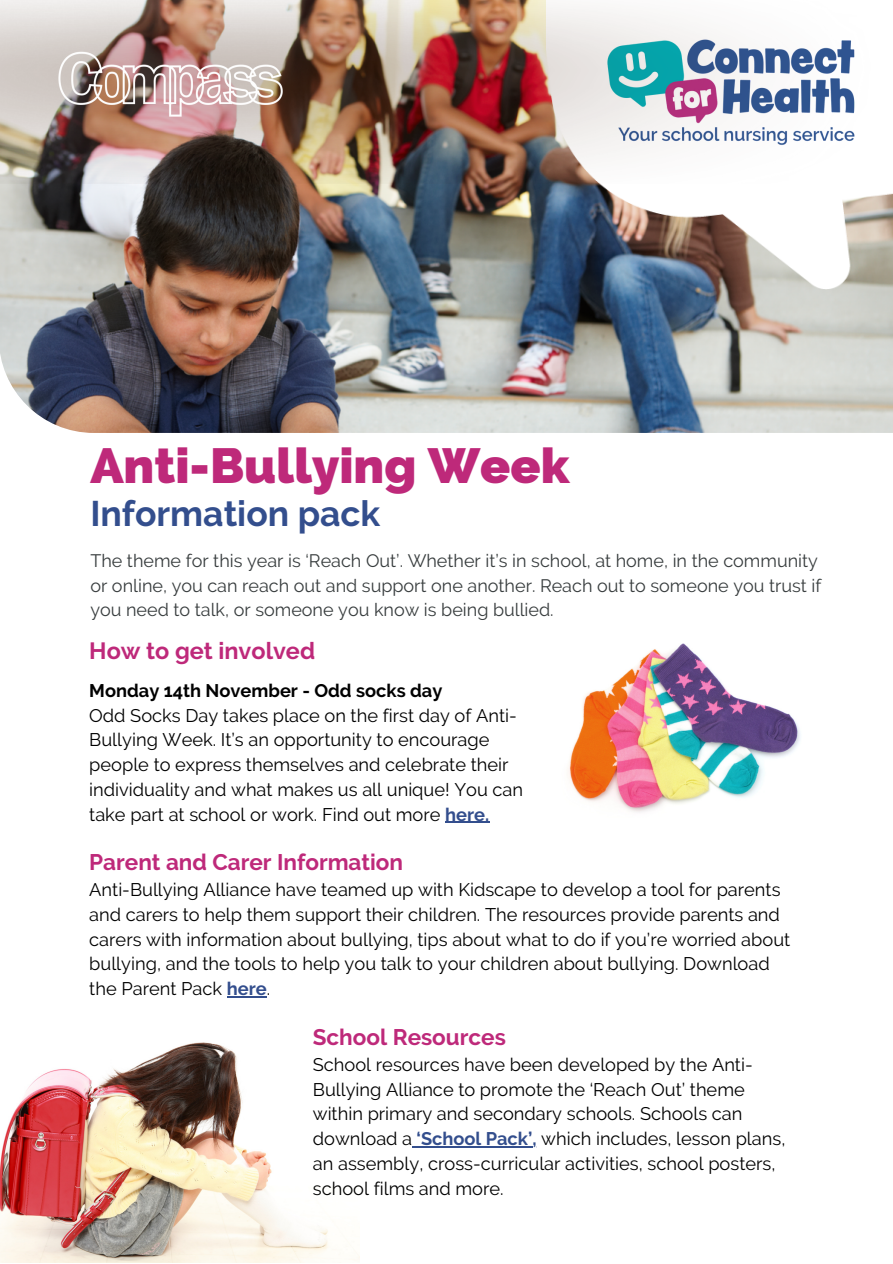
<style>
.page{position:relative;width:893px;height:1264px;background:#fff}
.page>*{position:absolute;margin:0;border:0;box-sizing:border-box;transform-origin:0 0}
.t1{font:800 49.5px "Raleway";color:#be297a}
.t2{font:700 35.4px "Raleway";color:#334e8d}
.t3{font:700 23.4px "Raleway";color:#be297a}
.t4{font:700 22.5px "Raleway";color:#be297a}
.t5{font:18.3px/24.8px "Raleway";color:#000}
.t6{font:700 18.3px "Raleway";color:#000}
.t7{font:18px/24.8px "Raleway";color:#383d3e}
.s1{font-weight:700;color:#334e8d}
</style>
<div class="page">
<img style="left:0;top:183px;width:892px;height:250px">
<img style="left:546px;top:183px;width:346px;height:106px">
<img style="left:0;top:0;width:855px;height:183px">
<img style="left:41px;top:0;width:259px;height:169px">
<img style="left:0;top:1042px;width:360px;height:220px">
<hr style="left:421px;top:1146px;width:111px;height:1px;background:#334e8d">
<hr style="left:227px;top:996px;width:40px;height:1px;background:#334e8d">
<hr style="left:445px;top:821px;width:40px;height:1px;background:#334e8d">
<img style="left:569px;top:643px;width:231px;height:169px">
<h1 class="t1" style="left:90px;top:437px;width:480px">Anti-Bullying Week</h1>
<h2 class="t2" style="left:90px;top:492px;width:291px">Information pack</h2>
<p class="t7" style="left:90px;top:548px;width:732px">The theme for this year is ‘Reach Out’. Whether it’s in school, at home, in the community or online, you can reach out and support one another. Reach out to someone you trust if you need to talk, or someone you know is being bullied.</p>
<p class="t3" style="left:89px;top:637px;width:227px">How to get involved</p>
<p class="t6" style="left:89px;top:679px;width:354px">Monday 14th November - Odd socks day</p>
<p class="t5" style="left:89px;top:702px;width:435px">Odd Socks Day takes place on the first day of Anti-Bullying Week. It’s an opportunity to encourage people to express themselves and celebrate their individuality and what makes us all unique! You can take part at school or work. Find out more <span class="s1">here.</span></p>
<p class="t4" style="left:89px;top:849px;width:315px">Parent and Carer Information</p>
<p class="t5" style="left:89px;top:877px;width:702px">Anti-Bullying Alliance have teamed up with Kidscape to develop a tool for parents and carers to help them support their children. The resources provide parents and carers with information about bullying, tips about what to do if you’re worried about bullying, and the tools to help you talk to your children about bullying. Download the Parent Pack <span class="s1">here</span>.</p>
<p class="t4" style="left:313px;top:1023px;width:194px">School Resources</p>
<p class="t5" style="left:313px;top:1051px;width:474px">School resources have been developed by the Anti-Bullying Alliance to promote the ‘Reach Out’ theme within primary and secondary schools. Schools can download a <span class="s1">‘School Pack’,</span> which includes, lesson plans, an assembly, cross-curricular activities, school posters, school films and more.</p>
</div>
